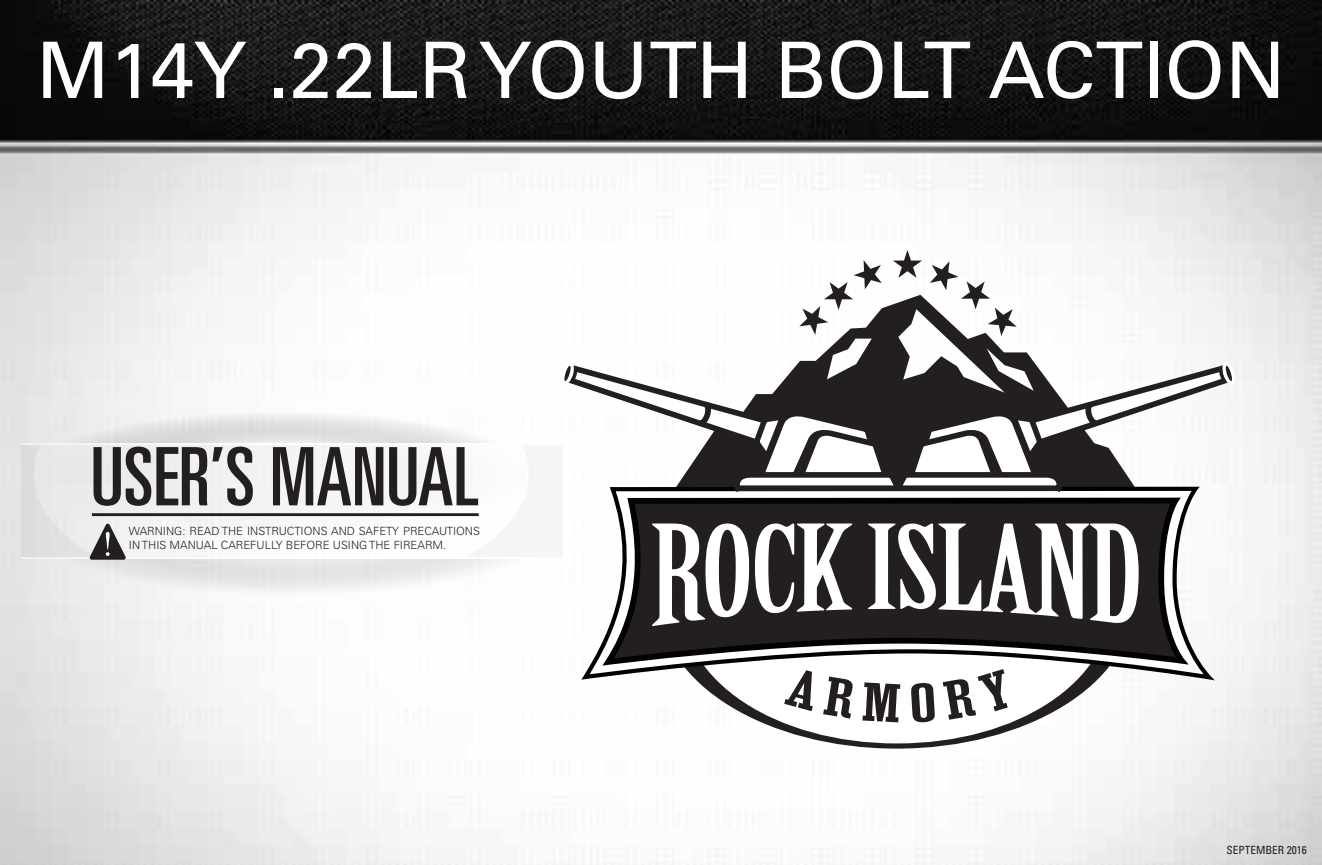
<style>
.page{position:relative;width:1322px;height:865px;background:#fff}
.page>*{position:absolute;margin:0;border:0;box-sizing:border-box;transform-origin:0 0}
.t1{font:ultra-condensed 80.7px "Univers";color:#231f20}
.t2{font:78px "Univers";color:#fff}
.t3{font:300 11.4px/13.5px "Univers";color:#231f20}
.t4{font:condensed 11.4px "Univers";color:#221f1f}
</style>
<div class="page">
<img style="left:0;top:0;width:1322px;height:864px">
<div style="left:47px;top:407px;width:494px;height:248px;background:linear-gradient(to right,#ededed,#fff);border-radius:50%"></div>
<svg style="left:21px;top:368px;width:538px;height:75px"></svg>
<svg style="left:34px;top:350px;width:495px;height:248px"></svg>
<div style="left:21px;top:443px;width:542px;height:115px;background:linear-gradient(to right,#e9e9e9,#fefefe)"></div>
<hr style="left:21px;top:443px;width:542px;height:1px;background:#eeeded">
<hr style="left:21px;top:557px;width:542px;height:1px;background:#eeeded">
<hr style="left:92px;top:513px;width:387px;height:3px;background:#211f1f">
<svg style="left:89px;top:523px;width:37px;height:36px"></svg>
<svg style="left:658px;top:691px;width:477px;height:59px"></svg>
<svg style="left:682px;top:691px;width:429px;height:52px"></svg>
<svg style="left:784px;top:691px;width:29px;height:20px"></svg>
<svg style="left:823px;top:691px;width:30px;height:27px"></svg>
<svg style="left:862px;top:691px;width:38px;height:31px"></svg>
<svg style="left:911px;top:691px;width:24px;height:31px"></svg>
<svg style="left:943px;top:691px;width:65px;height:28px"></svg>
<svg style="left:581px;top:494px;width:632px;height:197px"></svg>
<svg style="left:602px;top:494px;width:585px;height:172px"></svg>
<svg style="left:652px;top:523px;width:202px;height:105px"></svg>
<svg style="left:868px;top:523px;width:272px;height:104px"></svg>
<svg style="left:559px;top:250px;width:678px;height:244px"></svg>
<h2 class="t2" style="left:36px;top:24px;width:1251px">M14Y .22LR YOUTH BOLT ACTION</h2>
<h1 class="t1" style="left:91px;top:430px;width:390px">USER’S MANUAL</h1>
<p class="t3" style="left:129px;top:524px;width:353px">WARNING: READ THE INSTRUCTIONS AND SAFETY PRECAUTIONS<br>IN THIS MANUAL CAREFULLY BEFORE USING THE FIREARM.</p>
<p class="t4" style="left:1226px;top:842px;width:82px">SEPTEMBER 2016</p>
</div>
